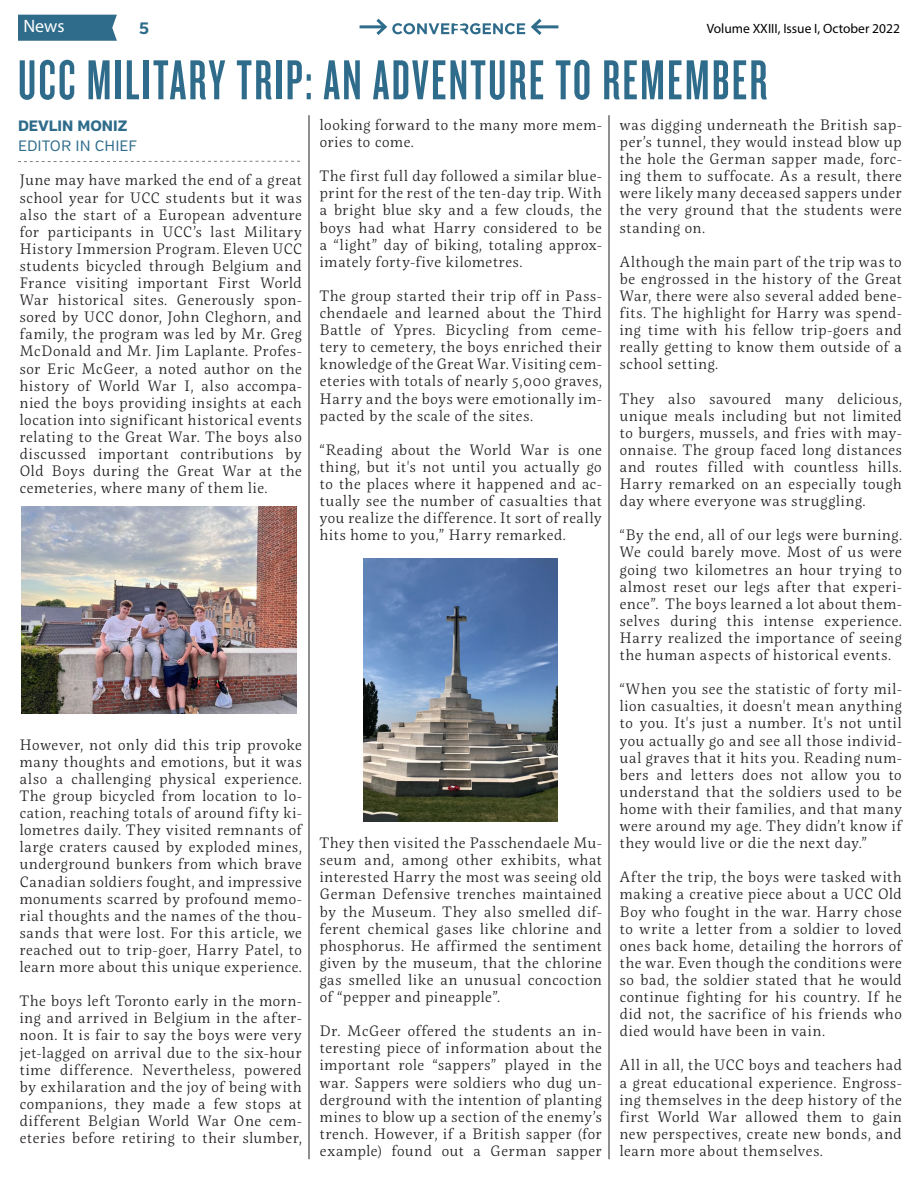
<style>
.page{position:relative;width:918px;height:1188px;background:#fff}
.page>*{position:absolute;margin:0;border:0;box-sizing:border-box;transform-origin:0 0}
.t1{font:58.5px "Knockout 47 Bantamweight";letter-spacing:.04em;color:#2f6c8b}
.t2{font:18px "Myriad Pro";color:#fff}
.t3{font:700 16.5px "Verb";color:#2f6c8b}
.t4{font:300 15px/17.1px "Servus Slab";letter-spacing:.05em;color:#231f20;text-align:justify}
.t5{font:15px "Verb";color:#2f6c8b}
.t6{font:800 15px "Verb";color:#2f6c8b}
.t7{font:13.5px "Myriad Pro";color:#000}
</style>
<div class="page">
<hr style="left:309px;top:115px;width:1px;height:1044px;background:#231f20">
<hr style="left:609px;top:115px;width:1px;height:1044px;background:#231f20">
<div style="left:18px;top:15px;width:99px;height:26px;background:#2f6c8b"></div>
<hr style="left:533px;top:25px;width:25px;height:3px;background:#2f6c8b">
<hr style="left:360px;top:25px;width:25px;height:3px;background:#2f6c8b">
<svg style="left:373px;top:18px;width:172px;height:17px"></svg>
<svg style="left:18px;top:161px;width:282px;height:1px"></svg>
<img style="left:21px;top:507px;width:276px;height:206px">
<img style="left:363px;top:558px;width:195px;height:264px">
<p class="t2" style="left:23px;top:15px;width:43px">News</p>
<p class="t3" style="left:139px;top:18px;width:11px">5</p>
<p class="t7" style="left:707px;top:21px;width:195px">Volume XXIII, Issue I, October 2022</p>
<h1 class="t1" style="left:18px;top:46px;width:751px">UCC MILITARY TRIP: AN ADVENTURE TO REMEMBER</h1>
<p class="t6" style="left:18px;top:117px;width:111px">DEVLIN MONIZ</p>
<p class="t5" style="left:18px;top:137px;width:121px">EDITOR IN CHIEF</p>
<p class="t4" style="left:20px;top:172px;width:284px">June may have marked the end of a great school year for UCC students but it was also the start of a European adventure for participants in UCC’s last Military History Immersion Program. Eleven UCC students bicycled through Belgium and France visiting important First World War historical sites. Generously spon&shy;sored by UCC donor, John Cleghorn, and family, the program was led by Mr. Greg McDonald and Mr. Jim Laplante. Profes&shy;sor Eric McGeer, a noted author on the history of World War I, also accompa&shy;nied the boys providing insights at each location into significant historical events relating to the Great War. The boys also discussed important contributions by Old Boys during the Great War at the cemeteries, where many of them lie.</p>
<p class="t4" style="left:320px;top:116px;width:284px">looking forward to the many more mem&shy;ories to come.</p>
<p class="t4" style="left:320px;top:167px;width:284px">The first full day followed a similar blue&shy;print for the rest of the ten-day trip. With a bright blue sky and a few clouds, the boys had what Harry considered to be a “light” day of biking, totaling approx&shy;imately forty-five kilometres.</p>
<p class="t4" style="left:320px;top:287px;width:284px">The group started their trip off in Pass&shy;chendaele and learned about the Third Battle of Ypres. Bicycling from ceme&shy;tery to cemetery, the boys enriched their knowledge of the Great War. Visiting cem&shy;eteries with totals of nearly 5,000 graves, Harry and the boys were emotionally im&shy;pacted by the scale of the sites.</p>
<p class="t4" style="left:320px;top:441px;width:284px">“Reading about the World War is one thing, but it's not until you actually go to the places where it happened and ac&shy;tually see the number of casualties that you realize the difference. It sort of really hits home to you,” Harry remarked.</p>
<p class="t4" style="left:620px;top:116px;width:284px">was digging underneath the British sap&shy;per’s tunnel, they would instead blow up the hole the German sapper made, forc&shy;ing them to suffocate. As a result, there were likely many deceased sappers under the very ground that the students were standing on.</p>
<p class="t4" style="left:620px;top:253px;width:284px">Although the main part of the trip was to be engrossed in the history of the Great War, there were also several added bene&shy;fits. The highlight for Harry was spend&shy;ing time with his fellow trip-goers and really getting to know them outside of a school setting.</p>
<p class="t4" style="left:620px;top:390px;width:284px">They also savoured many delicious, unique meals including but not limited to burgers, mussels, and fries with may&shy;onnaise. The group faced long distances and routes filled with countless hills.<br>Harry remarked on an especially tough day where everyone was struggling.</p>
<p class="t4" style="left:620px;top:527px;width:284px">“By the end, all of our legs were burning.<br>We could barely move. Most of us were going two kilometres an hour trying to almost reset our legs after that experi&shy;ence”. The boys learned a lot about them&shy;selves during this intense experience.<br>Harry realized the importance of seeing the human aspects of historical events.</p>
<p class="t4" style="left:620px;top:680px;width:284px">“When you see the statistic of forty mil&shy;lion casualties, it doesn't mean anything to you. It's just a number. It's not until you actually go and see all those individ&shy;ual graves that it hits you. Reading num&shy;bers and letters does not allow you to understand that the soldiers used to be home with their families, and that many were around my age. They didn’t know if they would live or die the next day.”</p>
<p class="t4" style="left:620px;top:869px;width:284px">After the trip, the boys were tasked with making a creative piece about a UCC Old Boy who fought in the war. Harry chose to write a letter from a soldier to loved ones back home, detailing the horrors of the war. Even though the conditions were so bad, the soldier stated that he would continue fighting for his country. If he did not, the sacrifice of his friends who died would have been in vain.</p>
<p class="t4" style="left:620px;top:1057px;width:284px">All in all, the UCC boys and teachers had a great educational experience. Engross&shy;ing themselves in the deep history of the first World War allowed them to gain new perspectives, create new bonds, and learn more about themselves.</p>
<p class="t4" style="left:20px;top:736px;width:284px">However, not only did this trip provoke many thoughts and emotions, but it was also a challenging physical experience.<br>The group bicycled from location to lo&shy;cation, reaching totals of around fifty ki&shy;lometres daily. They visited remnants of large craters caused by exploded mines, underground bunkers from which brave Canadian soldiers fought, and impressive monuments scarred by profound memo&shy;rial thoughts and the names of the thou&shy;sands that were lost. For this article, we reached out to trip-goer, Harry Patel, to learn more about this unique experience.</p>
<p class="t4" style="left:20px;top:992px;width:284px">The boys left Toronto early in the morn&shy;ing and arrived in Belgium in the after&shy;noon. It is fair to say the boys were very jet-lagged on arrival due to the six-hour time difference. Nevertheless, powered by exhilaration and the joy of being with companions, they made a few stops at different Belgian World War One cem&shy;eteries before retiring to their slumber,</p>
<p class="t4" style="left:320px;top:834px;width:284px">They then visited the Passchendaele Mu&shy;seum and, among other exhibits, what interested Harry the most was seeing old German Defensive trenches maintained by the Museum. They also smelled dif&shy;ferent chemical gases like chlorine and phosphorus. He affirmed the sentiment given by the museum, that the chlorine gas smelled like an unusual concoction of “pepper and pineapple”.</p>
<p class="t4" style="left:320px;top:1022px;width:284px">Dr. McGeer offered the students an in&shy;teresting piece of information about the important role “sappers” played in the war. Sappers were soldiers who dug un&shy;derground with the intention of planting mines to blow up a section of the enemy’s trench. However, if a British sapper (for example) found out a German sapper</p>
</div>
